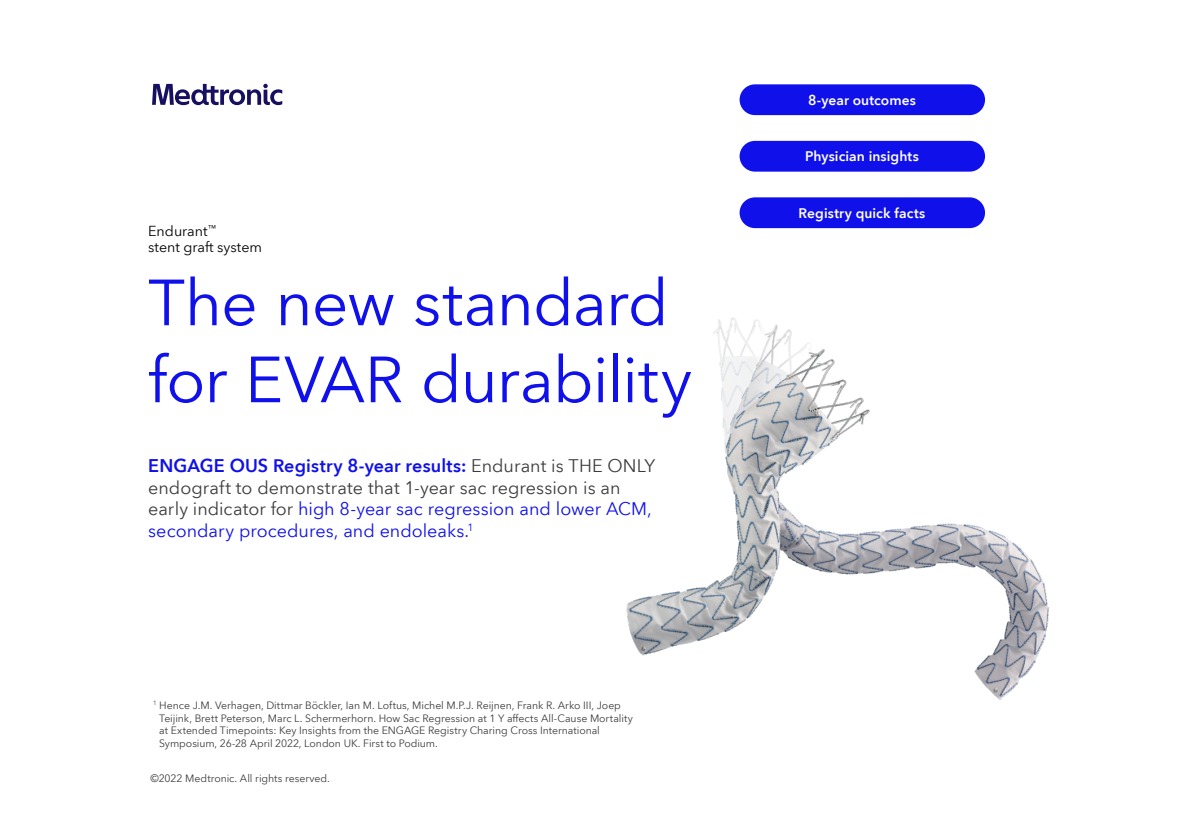
<style>
.page{position:relative;width:1182px;height:818px;background:#fff}
.page>*{position:absolute;margin:0;border:0;box-sizing:border-box;transform-origin:0 0}
.t1{font:64.43px/76.9px "Avenir Next World";letter-spacing:-.02em;color:#1010eb}
.t2{font:17.92px/21.5px "Avenir Next World";color:#3c3c3c}
.t3{font:14.25px/16.5px "Avenir Next World";color:#000}
.t4{font:600 13.8px "Avenir Next World";letter-spacing:.005em;color:#fff}
.t5{font:10.5px/12.8px "Avenir Next World";letter-spacing:-.005em;color:#3c3c3c}
.s1{font-weight:600;color:#1010eb}
.s2{color:#1010eb}
</style>
<div class="page">
<svg style="left:152px;top:84px;width:130px;height:21px"></svg>
<div style="left:739px;top:84px;width:245px;height:31px;background:#1010eb;border-radius:15px"></div>
<div style="left:739px;top:141px;width:245px;height:31px;background:#1010eb;border-radius:15px"></div>
<div style="left:739px;top:197px;width:245px;height:31px;background:#1010eb;border-radius:15px"></div>
<img style="left:626px;top:317px;width:423px;height:383px">
<h3 class="t3" style="left:148px;top:223px;width:115px">Endurant<sup>™<br></sup>stent graft system</h3>
<h1 class="t1" style="left:148px;top:265px;width:545px">The new standard for EVAR durability</h1>
<h2 class="t2" style="left:148px;top:455px;width:508px"><span class="s1">ENGAGE OUS Registry 8-year results:</span> Endurant is THE ONLY endograft to demonstrate that 1-year sac regression is an early indicator for <span class="s2">high 8-year sac regression and lower ACM, secondary procedures, and endoleaks.</span><sup>1</sup></h2>
<p class="t5" style="left:159px;top:699px;width:475px;text-indent:-6px"><sup>1</sup> Hence J.M. Verhagen, Dittmar Bӧckler, Ian M. Loftus, Michel M.P.J. Reijnen, Frank R. Arko III, Joep Teijink, Brett Peterson, Marc L. Schermerhorn. How Sac Regression at 1 Y affects All-Cause Mortality at Extended Timepoints: Key Insights from the ENGAGE Registry Charing Cross International Symposium, 26-28 April 2022, London UK. First to Podium.</p>
<p class="t5" style="left:150px;top:772px;width:181px">©2022 Medtronic. All rights reserved.</p>
<h3 class="t4" style="left:808px;top:92px;width:109px">8-year outcomes</h3>
<h3 class="t4" style="left:805px;top:149px;width:115px">Physician insights</h3>
<h3 class="t4" style="left:798px;top:205px;width:128px">Registry quick facts</h3>
</div>
